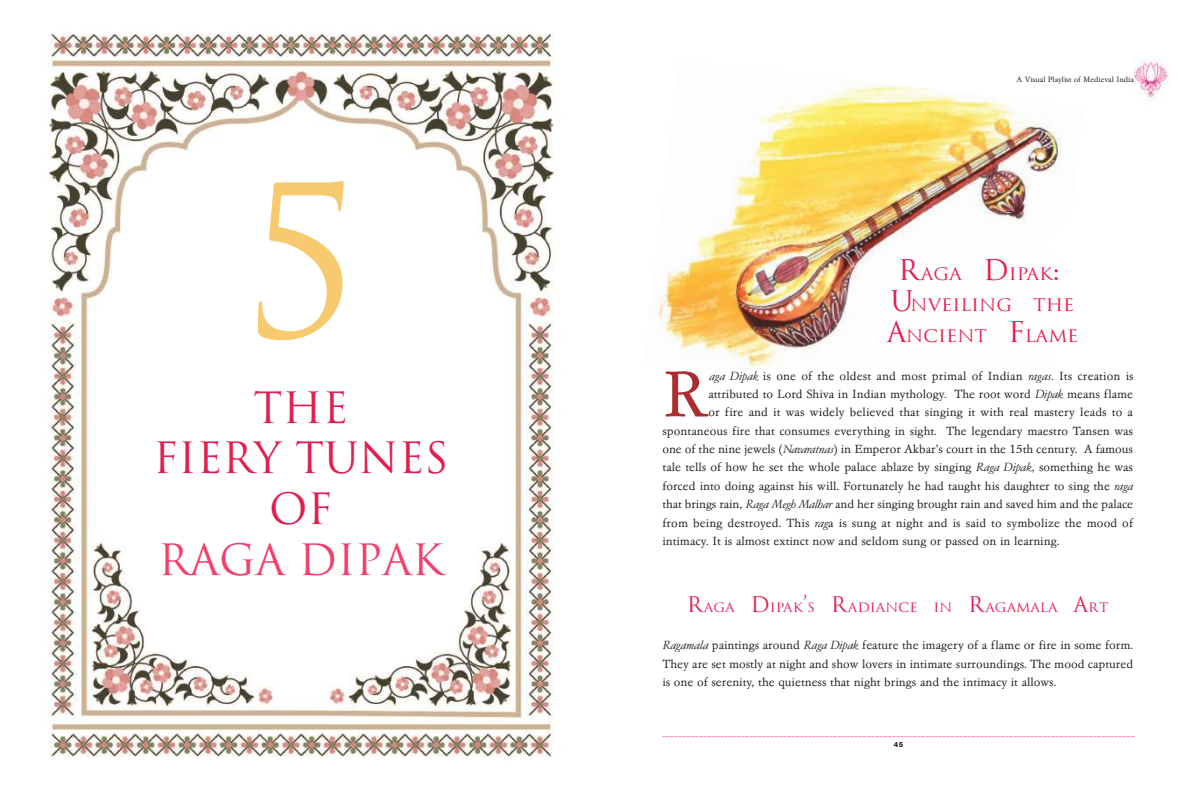
<style>
.page{position:relative;width:1197px;height:788px;background:#fff}
.page>*{position:absolute;margin:0;border:0;box-sizing:border-box;transform-origin:0 0}
.t1{font:205.71px "Trajan";color:#f8ca70}
.t2{font:66.94px "Garamond No 4 Cyr TCY Ligh";color:#ad2c30}
.t3{font:42px/50.8px "Trajan";color:#e31d50;text-align:center}
.t4{font:42px "Trajan";color:#f23f6e}
.t5{font:28px/30.6px "Trajanus Roman";color:#e31d50;text-align:center}
.t6{font:21px "Trajanus Roman";color:#e31d50}
.t7{font:12.25px/18.4px "Garamond No 4 Cyr TCY Ligh";color:#241f1f;text-align:justify}
.t8{font:7.88px "Garamond No 4 Cyr TCY Ligh";color:#241f1f}
.t9{font:800 7px "Helvetica Neue";color:#241f1f}
.s1{font-family:"Garamond No 4 Cyr TCY Ligh Ital"}
</style>
<div class="page">
<img style="left:657px;top:85px;width:406px;height:283px">
<img style="left:1135px;top:59px;width:34px;height:41px">
<svg style="left:662px;top:736px;width:473px;height:1px"></svg>
<img style="left:49px;top:34px;width:505px;height:723px">
<svg style="left:1042px;top:209px;width:21px;height:83px"></svg>
<h1 class="t1" style="left:242px;top:138px;width:119px">5</h1>
<h3 class="t3" style="left:153px;top:382px;width:296px">THE<br>FIERY TUNES<br>OF</h3>
<h3 class="t4" style="left:158px;top:534px;width:287px">RAGA DIPAK</h3>
<p class="t8" style="left:1017px;top:74px;width:119px">A Visual Playlist of Medieval India</p>
<h3 class="t5" style="left:887px;top:255px;width:193px">Raga Dipak:<br>Unveiling the<br>Ancient Flame</h3>
<h2 class="t2" style="left:662px;top:354px;width:48px">R</h2>
<p class="t7" style="left:709px;top:366px;width:426px"><span class="s1">aga Dipak</span> is one of the oldest and most primal of Indian <span class="s1">ragas</span>. Its creation is</p>
<p class="t7" style="left:708px;top:384px;width:426px">attributed to Lord Shiva in Indian mythology. The root word <span class="s1">Dipak</span> means flame</p>
<p class="t7" style="left:708px;top:403px;width:426px">or fire and it was widely believed that singing it with real mastery leads to a</p>
<p class="t7" style="left:662px;top:421px;width:472px">spontaneous fire that consumes everything in sight. The legendary maestro Tansen was</p>
<p class="t7" style="left:662px;top:439px;width:472px">one of the nine jewels (<span class="s1">Navaratnas</span>) in Emperor Akbar’s court in the 15th century. A famous</p>
<p class="t7" style="left:662px;top:458px;width:472px">tale tells of how he set the whole palace ablaze by singing <span class="s1">Raga Dipak</span>, something he was</p>
<p class="t7" style="left:662px;top:476px;width:472px">forced into doing against his will. Fortunately he had taught his daughter to sing the <span class="s1">raga</span></p>
<p class="t7" style="left:662px;top:494px;width:472px">that brings rain, <span class="s1">Raga Megh Malhar</span> and her singing brought rain and saved him and the palace</p>
<p class="t7" style="left:662px;top:513px;width:472px">from being destroyed. This <span class="s1">rag</span>a is sung at night and is said to symbolize the mood of</p>
<p class="t7" style="left:662px;top:531px;width:399px">intimacy. It is almost extinct now and seldom sung or passed on in learning.</p>
<h3 class="t6" style="left:687px;top:592px;width:423px">Raga Dipak's Radiance in Ragamala Art</h3>
<p class="t7" style="left:662px;top:635px;width:472px"><span class="s1">Ragamala</span> paintings around <span class="s1">Raga Dipak</span> feature the imagery of a flame or fire in some form.<br>They are set mostly at night and show lovers in intimate surroundings. The mood captured is one of serenity, the quietness that night brings and the intimacy it allows.</p>
<p class="t9" style="left:894px;top:742px;width:11px">45</p>
</div>
